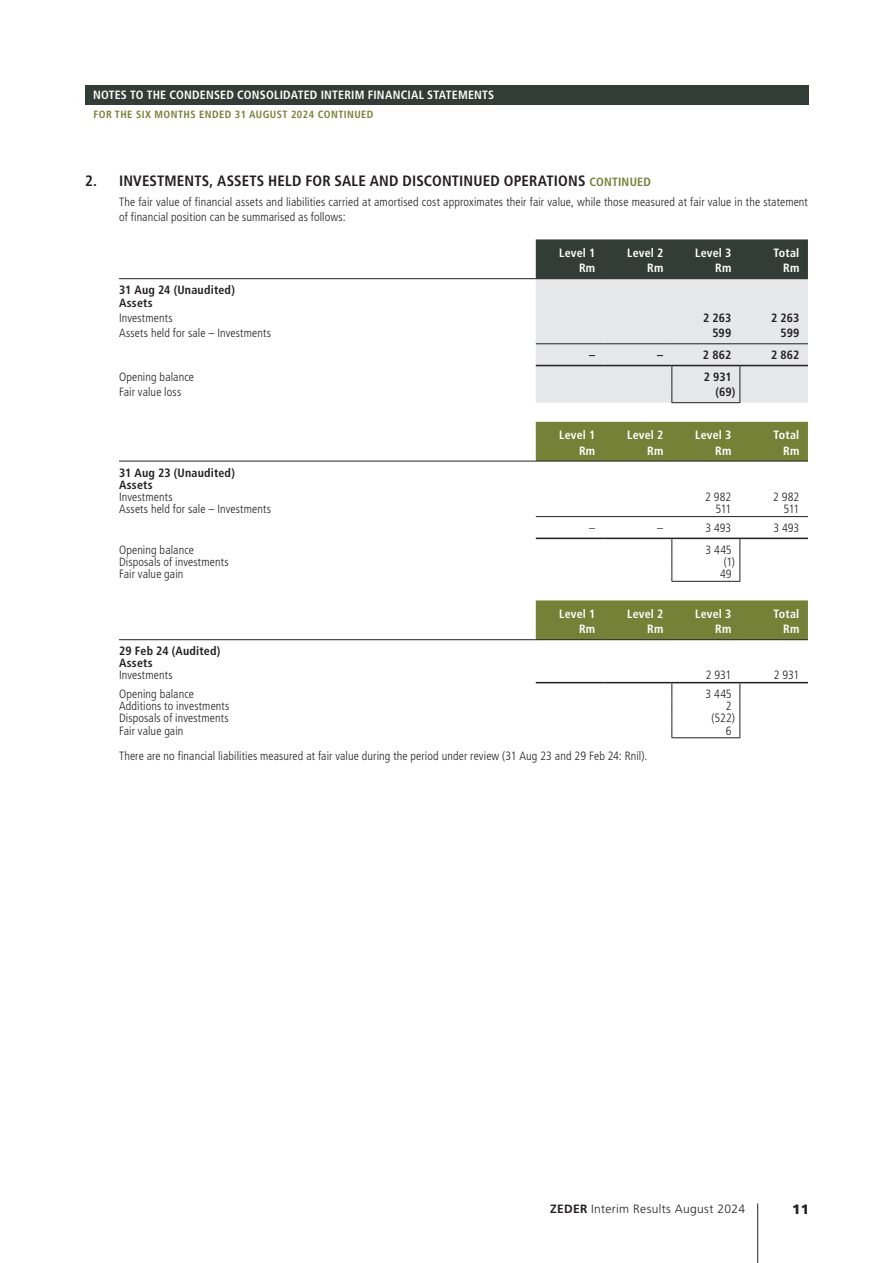
<style>
.page{position:relative;width:893px;height:1263px;background:#fff}
.page>*{position:absolute;margin:0;border:0;box-sizing:border-box;transform-origin:0 0}
.t1{font:700 condensed 15px "Frutiger LT Std";letter-spacing:.01em;color:#231f20}
.t2{font:900 13.5px "Frutiger LT Std";color:#231f20}
.t3{font:300 condensed 12px/15px "Frutiger LT Std";letter-spacing:.01em;color:#231f20}
.t4{font:700 condensed 12px "Frutiger LT Std";letter-spacing:.015em;color:#fff}
.t5{font:700 condensed 12px/12.1px "Frutiger LT Std";letter-spacing:.015em;color:#231f20}
.t6{font:300 12px "Frutiger LT Std";letter-spacing:.03em;color:#231f20}
.t7{font:700 condensed 10.5px "Frutiger LT Std";letter-spacing:.04em;color:#748136}
.s1{font-size:12px;color:#748136}
.s2{font-weight:700}
</style>
<div class="page">
<div style="left:85px;top:85px;width:724px;height:19px;background:#333d37"></div>
<hr style="left:119px;top:278px;width:417px;height:1px;background:#231f20">
<svg style="left:536px;top:239px;width:272px;height:164px;background:#b8bbba"></svg>
<hr style="left:536px;top:365px;width:68px;height:1px;background:#231f20">
<hr style="left:604px;top:365px;width:68px;height:1px;background:#231f20">
<hr style="left:672px;top:365px;width:68px;height:1px;background:#231f20">
<hr style="left:740px;top:365px;width:68px;height:1px;background:#231f20">
<div style="left:536px;top:422px;width:272px;height:39px;background:#748136"></div>
<hr style="left:119px;top:461px;width:417px;height:1px;background:#231f20">
<hr style="left:536px;top:461px;width:68px;height:1px;background:#231f20">
<hr style="left:604px;top:461px;width:68px;height:1px;background:#231f20">
<hr style="left:672px;top:461px;width:68px;height:1px;background:#231f20">
<hr style="left:740px;top:461px;width:68px;height:1px;background:#231f20">
<hr style="left:536px;top:516px;width:68px;height:1px;background:#231f20">
<hr style="left:604px;top:516px;width:68px;height:1px;background:#231f20">
<hr style="left:672px;top:516px;width:68px;height:1px;background:#231f20">
<hr style="left:740px;top:516px;width:68px;height:1px;background:#231f20">
<hr style="left:536px;top:538px;width:68px;height:1px;background:#231f20">
<hr style="left:604px;top:538px;width:68px;height:1px;background:#231f20">
<hr style="left:672px;top:538px;width:68px;height:1px;background:#231f20">
<hr style="left:740px;top:538px;width:68px;height:1px;background:#231f20">
<svg style="left:671px;top:539px;width:1px;height:42px"></svg>
<svg style="left:739px;top:539px;width:1px;height:42px"></svg>
<hr style="left:671px;top:581px;width:69px;height:1px;background:#231f20">
<div style="left:536px;top:600px;width:272px;height:39px;background:#748136"></div>
<hr style="left:119px;top:639px;width:417px;height:1px;background:#231f20">
<hr style="left:536px;top:639px;width:68px;height:1px;background:#231f20">
<hr style="left:604px;top:639px;width:68px;height:1px;background:#231f20">
<hr style="left:672px;top:639px;width:68px;height:1px;background:#231f20">
<hr style="left:740px;top:639px;width:68px;height:1px;background:#231f20">
<svg style="left:671px;top:683px;width:1px;height:54px"></svg>
<hr style="left:671px;top:737px;width:69px;height:1px;background:#231f20">
<svg style="left:739px;top:683px;width:1px;height:54px"></svg>
<hr style="left:536px;top:682px;width:68px;height:1px;background:#231f20">
<hr style="left:604px;top:682px;width:68px;height:1px;background:#231f20">
<hr style="left:672px;top:682px;width:68px;height:1px;background:#231f20">
<hr style="left:740px;top:682px;width:68px;height:1px;background:#231f20">
<hr style="left:757px;top:1203px;width:1px;height:60px;background:#231f20">
<p class="t4" style="left:93px;top:88px;width:403px">NOTES TO THE CONDENSED CONSOLIDATED INTERIM FINANCIAL STATEMENTS</p>
<p class="t7" style="left:94px;top:109px;width:282px">FOR THE SIX MONTHS ENDED 31 AUGUST 2024 CONTINUED</p>
<p class="t1" style="left:85px;top:171px;width:567px">2. INVESTMENTS, ASSETS HELD FOR SALE AND DISCONTINUED OPERATIONS <span class="s1">CONTINUED</span></p>
<p class="t3" style="left:119px;top:194px;width:690px">The fair value of financial assets and liabilities carried at amortised cost approximates their fair value, while those measured at fair value in the statement of financial position can be summarised as follows:</p>
<p class="t4" style="left:559px;top:246px;width:38px">Level 1</p>
<p class="t4" style="left:627px;top:246px;width:38px">Level 2</p>
<p class="t4" style="left:695px;top:246px;width:38px">Level 3</p>
<p class="t4" style="left:774px;top:246px;width:27px">Total</p>
<p class="t4" style="left:579px;top:261px;width:18px">Rm</p>
<p class="t4" style="left:647px;top:261px;width:18px">Rm</p>
<p class="t4" style="left:715px;top:261px;width:18px">Rm</p>
<p class="t4" style="left:783px;top:261px;width:18px">Rm</p>
<p class="t5" style="left:119px;top:284px;width:117px">31 Aug 24 (Unaudited)<br>Assets</p>
<p class="t3" style="left:119px;top:310px;width:55px">Investments</p>
<p class="t5" style="left:703px;top:312px;width:30px">2 263</p>
<p class="t5" style="left:771px;top:312px;width:30px">2 263</p>
<p class="t3" style="left:119px;top:326px;width:153px">Assets held for sale – Investments</p>
<p class="t5" style="left:712px;top:327px;width:20px">599</p>
<p class="t5" style="left:780px;top:327px;width:20px">599</p>
<p class="t5" style="left:589px;top:349px;width:7px">–</p>
<p class="t5" style="left:657px;top:349px;width:7px">–</p>
<p class="t5" style="left:703px;top:349px;width:30px">2 862</p>
<p class="t5" style="left:771px;top:349px;width:30px">2 862</p>
<p class="t3" style="left:119px;top:369px;width:77px">Opening balance</p>
<p class="t5" style="left:704px;top:371px;width:29px">2 931</p>
<p class="t3" style="left:119px;top:385px;width:64px">Fair value loss</p>
<p class="t5" style="left:716px;top:386px;width:21px">(69)</p>
<p class="t4" style="left:559px;top:428px;width:38px">Level 1</p>
<p class="t4" style="left:627px;top:428px;width:38px">Level 2</p>
<p class="t4" style="left:695px;top:428px;width:38px">Level 3</p>
<p class="t4" style="left:774px;top:428px;width:27px">Total</p>
<p class="t4" style="left:579px;top:443px;width:18px">Rm</p>
<p class="t4" style="left:647px;top:443px;width:18px">Rm</p>
<p class="t4" style="left:715px;top:443px;width:18px">Rm</p>
<p class="t4" style="left:783px;top:443px;width:18px">Rm</p>
<p class="t5" style="left:119px;top:467px;width:117px">31 Aug 23 (Unaudited)<br>Assets</p>
<p class="t3" style="left:119px;top:490px;width:55px">Investments</p>
<p class="t3" style="left:705px;top:490px;width:28px">2 982</p>
<p class="t3" style="left:773px;top:490px;width:28px">2 982</p>
<p class="t3" style="left:119px;top:502px;width:153px">Assets held for sale – Investments</p>
<p class="t3" style="left:716px;top:502px;width:17px">511</p>
<p class="t3" style="left:784px;top:502px;width:17px">511</p>
<p class="t3" style="left:589px;top:520px;width:7px">–</p>
<p class="t3" style="left:657px;top:520px;width:7px">–</p>
<p class="t3" style="left:705px;top:520px;width:27px">3 493</p>
<p class="t3" style="left:774px;top:520px;width:27px">3 493</p>
<p class="t3" style="left:119px;top:542px;width:77px">Opening balance</p>
<p class="t3" style="left:705px;top:542px;width:28px">3 445</p>
<p class="t3" style="left:119px;top:554px;width:111px">Disposals of investments</p>
<p class="t3" style="left:724px;top:554px;width:13px">(1)</p>
<p class="t3" style="left:119px;top:567px;width:66px">Fair value gain</p>
<p class="t3" style="left:720px;top:567px;width:13px">49</p>
<p class="t4" style="left:559px;top:607px;width:38px">Level 1</p>
<p class="t4" style="left:627px;top:607px;width:38px">Level 2</p>
<p class="t4" style="left:695px;top:607px;width:38px">Level 3</p>
<p class="t4" style="left:774px;top:607px;width:27px">Total</p>
<p class="t4" style="left:579px;top:622px;width:18px">Rm</p>
<p class="t4" style="left:647px;top:622px;width:18px">Rm</p>
<p class="t4" style="left:715px;top:622px;width:18px">Rm</p>
<p class="t4" style="left:783px;top:622px;width:18px">Rm</p>
<p class="t5" style="left:119px;top:645px;width:103px">29 Feb 24 (Audited)<br>Assets</p>
<p class="t3" style="left:119px;top:668px;width:55px">Investments</p>
<p class="t3" style="left:706px;top:668px;width:27px">2 931</p>
<p class="t3" style="left:774px;top:668px;width:27px">2 931</p>
<p class="t3" style="left:119px;top:686px;width:77px">Opening balance</p>
<p class="t3" style="left:705px;top:686px;width:28px">3 445</p>
<p class="t3" style="left:119px;top:699px;width:112px">Additions to investments</p>
<p class="t3" style="left:726px;top:699px;width:7px">2</p>
<p class="t3" style="left:119px;top:711px;width:111px">Disposals of investments</p>
<p class="t3" style="left:711px;top:711px;width:25px">(522)</p>
<p class="t3" style="left:119px;top:723px;width:66px">Fair value gain</p>
<p class="t3" style="left:726px;top:723px;width:7px">6</p>
<p class="t3" style="left:119px;top:748px;width:530px">There are no financial liabilities measured at fair value during the period under review (31 Aug 23 and 29 Feb 24: Rnil).</p>
<p class="t6" style="left:550px;top:1202px;width:197px"><span class="s2">ZEDER</span> Interim Results August 2024</p>
<p class="t2" style="left:792px;top:1201px;width:18px">11</p>
</div>
